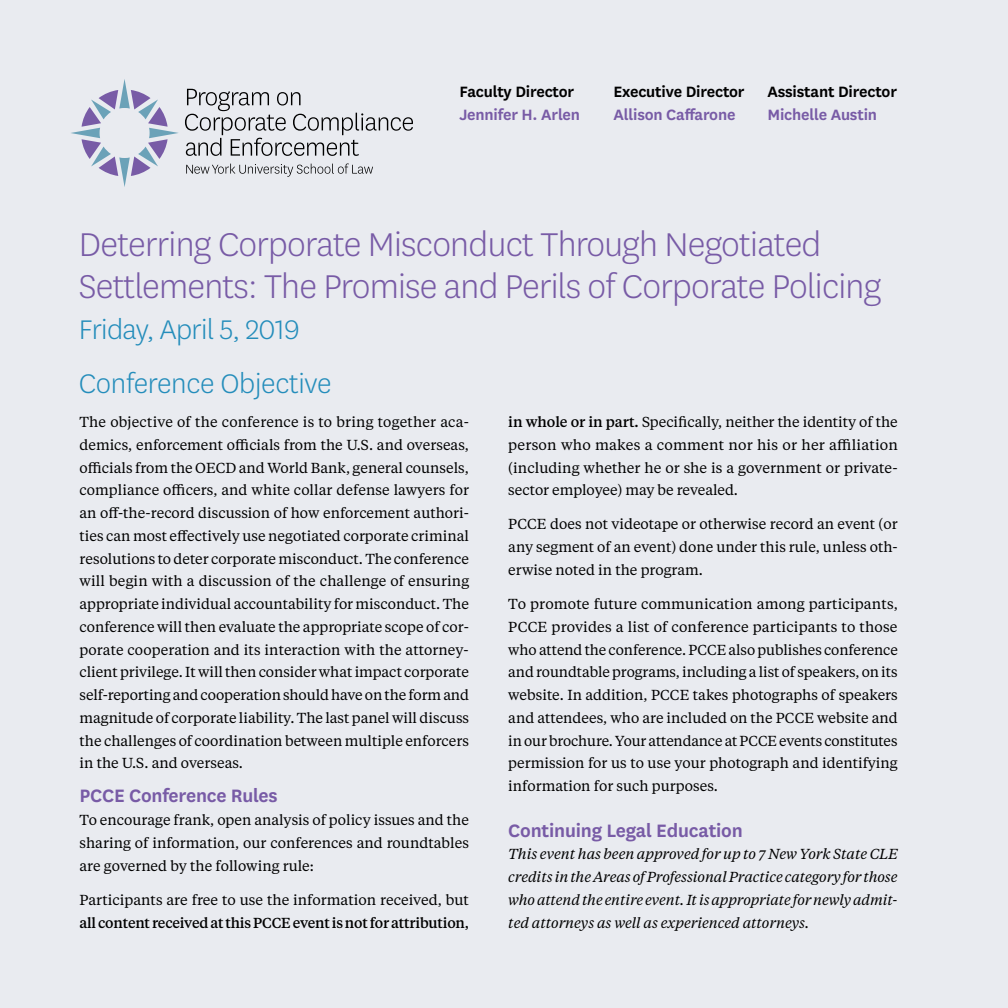
<style>
.page{position:relative;width:1008px;height:1008px;background:#e9ebf0}
.page>*{position:absolute;margin:0;border:0;box-sizing:border-box;transform-origin:0 0}
.t1{font:300 38.5px/42px "National";letter-spacing:-.02em;color:#785ba6}
.t2{font:300 31.5px "National";letter-spacing:-.01em;color:#248dbb}
.t3{font:600 21px "National";letter-spacing:-.01em;color:#785ba6}
.t4{font:600 17.5px "National";letter-spacing:-.01em;color:#000}
.t5{font:600 17.5px "National";letter-spacing:-.01em;color:#785ba6}
.t6{font:14.35px/22.8px "Tiempos Text";color:#000;text-align:justify}
.t7{font:italic 14.35px/22.8px "Tiempos Text";letter-spacing:-.005em;color:#000;text-align:justify}
.t8{font:500 14.35px/22.8px "Tiempos Text";letter-spacing:-.015em;color:#000}
.s1{font-weight:400}
.s2{font-weight:500}
</style>
<div class="page">
<svg style="left:71px;top:79px;width:108px;height:108px"></svg>
<svg style="left:186px;top:164px;width:187px;height:13px"></svg>
<svg style="left:185px;top:89px;width:228px;height:67px"></svg>
<p class="t4" style="left:459px;top:80px;width:116px">Faculty Director</p>
<p class="t5" style="left:459px;top:102px;width:122px">Jennifer H. Arlen</p>
<p class="t4" style="left:613px;top:80px;width:133px">Executive Director</p>
<p class="t5" style="left:613px;top:102px;width:124px">Allison Caffarone</p>
<p class="t4" style="left:767px;top:80px;width:131px">Assistant Director</p>
<p class="t5" style="left:767px;top:102px;width:111px">Michelle Austin</p>
<h1 class="t1" style="left:79px;top:222px;width:804px">Deterring Corporate Misconduct Through Negotiated<br>Settlements: The Promise and Perils of Corporate Policing</h1>
<p class="t2" style="left:79px;top:310px;width:222px">Friday, April 5, 2019</p>
<h2 class="t2" style="left:79px;top:364px;width:254px">Conference Objective</h2>
<p class="t6" style="left:80px;top:410px;width:391px">The objective of the conference is to bring together aca&shy;demics, enforcement officials from the U.S. and overseas, officials from the OECD and World Bank, general counsels, compliance officers, and white collar defense lawyers for an off-the-record discussion of how enforcement authori&shy;ties can most effectively use negotiated corporate criminal resolutions to deter corporate misconduct. The conference will begin with a discussion of the challenge of ensuring appropriate individual accountability for misconduct. The conference will then evaluate the appropriate scope of cor&shy;porate cooperation and its interaction with the attorney&shy;client privilege. It will then consider what impact corporate self-reporting and cooperation should have on the form and magnitude of corporate liability. The last panel will discuss the challenges of coordination between multiple enforcers in the U.S. and overseas.</p>
<h3 class="t3" style="left:80px;top:781px;width:200px">PCCE Conference Rules</h3>
<p class="t6" style="left:80px;top:808px;width:391px">To encourage frank, open analysis of policy issues and the sharing of information, our conferences and roundtables are governed by the following rule:</p>
<p class="t8" style="left:80px;top:888px;width:391px"><span class="s1">Participants are free to use the information received, but </span>all content received at this PCCE event is not for attribution,</p>
<p class="t6" style="left:508px;top:410px;width:391px"><span class="s2">in whole or in part.</span> Specifically, neither the identity of the person who makes a comment nor his or her affiliation (including whether he or she is a government or private&shy;sector employee) may be revealed.</p>
<p class="t6" style="left:508px;top:512px;width:391px">PCCE does not videotape or otherwise record an event (or any segment of an event) done under this rule, unless oth&shy;erwise noted in the program.</p>
<p class="t6" style="left:508px;top:592px;width:391px">To promote future communication among participants, PCCE provides a list of conference participants to those who attend the conference. PCCE also publishes conference and roundtable programs, including a list of speakers, on its website. In addition, PCCE takes photographs of speakers and attendees, who are included on the PCCE website and in our brochure. Your attendance at PCCE events constitutes permission for us to use your photograph and identifying information for such purposes.</p>
<h3 class="t3" style="left:508px;top:816px;width:236px">Continuing Legal Education</h3>
<p class="t7" style="left:508px;top:842px;width:391px">This event has been approved for up to 7 New York State CLE credits in the Areas of Professional Practice category for those who attend the entire event. It is appropriate for newly admit&shy;ted attorneys as well as experienced attorneys.</p>
</div>
